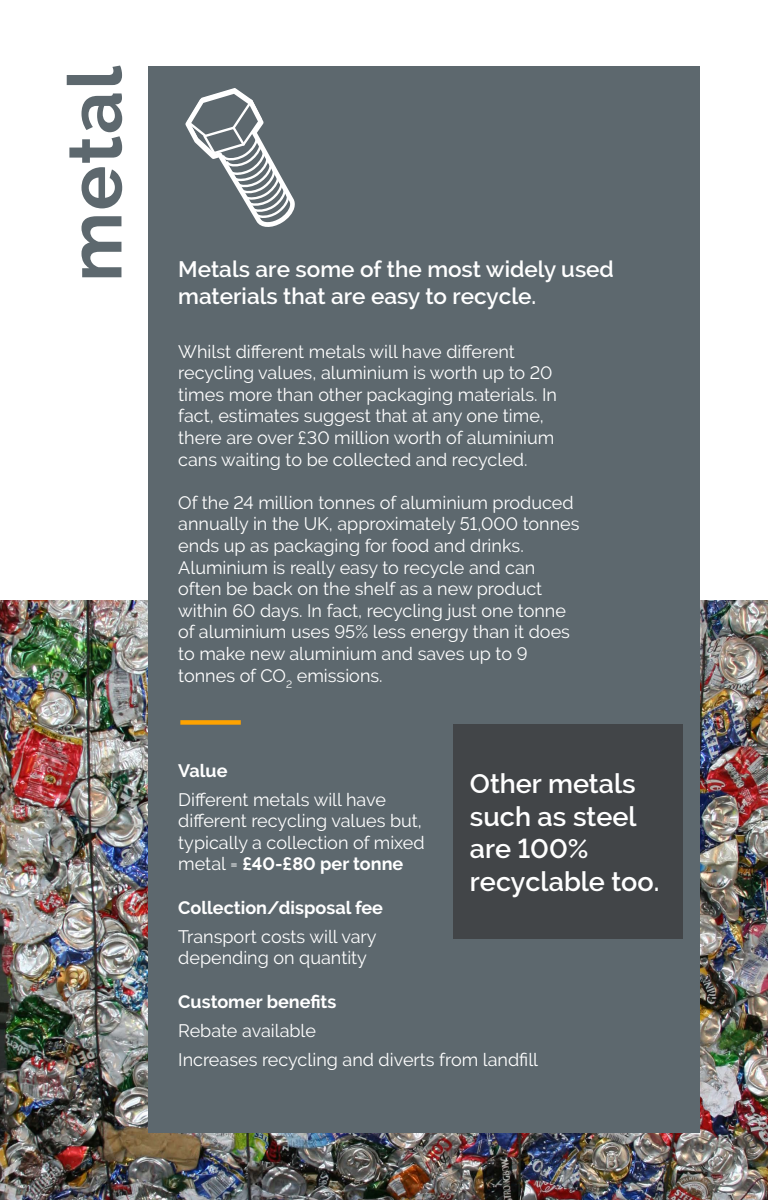
<style>
.page{position:relative;width:768px;height:1200px;background:#fff}
.page>*{position:absolute;margin:0;border:0;box-sizing:border-box;transform-origin:0 0}
.t1{font:700 75px "Raleway";letter-spacing:.02em;color:#5d686e}
.t2{font:600 27px/32.4px "Raleway";color:#fff}
.t3{font:600 22.5px/27px "Raleway";color:#fff}
.t4{font:18px/21.6px "Raleway";color:#fff}
.t5{font:700 18px "Raleway";color:#fff}
.s1{font-weight:700}
</style>
<div class="page">
<img style="left:0;top:600px;width:768px;height:600px">
<div style="left:148px;top:66px;width:552px;height:1066px;background:#5d686e"></div>
<div style="left:453px;top:725px;width:230px;height:214px;background:#424548"></div>
<svg style="left:185px;top:88px;width:110px;height:139px"></svg>
<div style="left:180px;top:720px;width:61px;height:5px;background:#ffa300"></div>
<h1 class="t1" style="left:52px;top:282px;width:218px;rotate:-90deg">metal</h1>
<p class="t3" style="left:178px;top:256px;width:437px">Metals are some of the most widely used materials that are easy to recycle.</p>
<p class="t4" style="left:178px;top:340px;width:380px">Whilst different metals will have different recycling values, aluminium is worth up to 20 times more than other packaging materials. In fact, estimates suggest that at any one time, there are over £30 million worth of aluminium cans waiting to be collected and recycled.</p>
<p class="t4" style="left:178px;top:492px;width:403px">Of the 24 million tonnes of aluminium produced annually in the UK, approximately 51,000 tonnes ends up as packaging for food and drinks.<br>Aluminium is really easy to recycle and can often be back on the shelf as a new product within 60 days. In fact, recycling just one tonne of aluminium uses 95% less energy than it does to make new aluminium and saves up to 9 tonnes of CO<sub>2</sub> emissions.</p>
<p class="t5" style="left:178px;top:760px;width:51px">Value</p>
<p class="t4" style="left:178px;top:788px;width:248px">Different metals will have different recycling values but, typically a collection of mixed metal = <span class="s1">£40-£80 per tonne</span></p>
<p class="t5" style="left:178px;top:897px;width:206px">Collection/disposal fee</p>
<p class="t4" style="left:178px;top:926px;width:200px">Transport costs will vary depending on quantity</p>
<p class="t5" style="left:178px;top:991px;width:160px">Customer benefits</p>
<p class="t4" style="left:178px;top:1016px;width:361px;line-height:29.1px">Rebate available<br>Increases recycling and diverts from landfill</p>
<h2 class="t2" style="left:470px;top:768px;width:191px">Other metals such as steel are 100% recyclable too.</h2>
</div>
